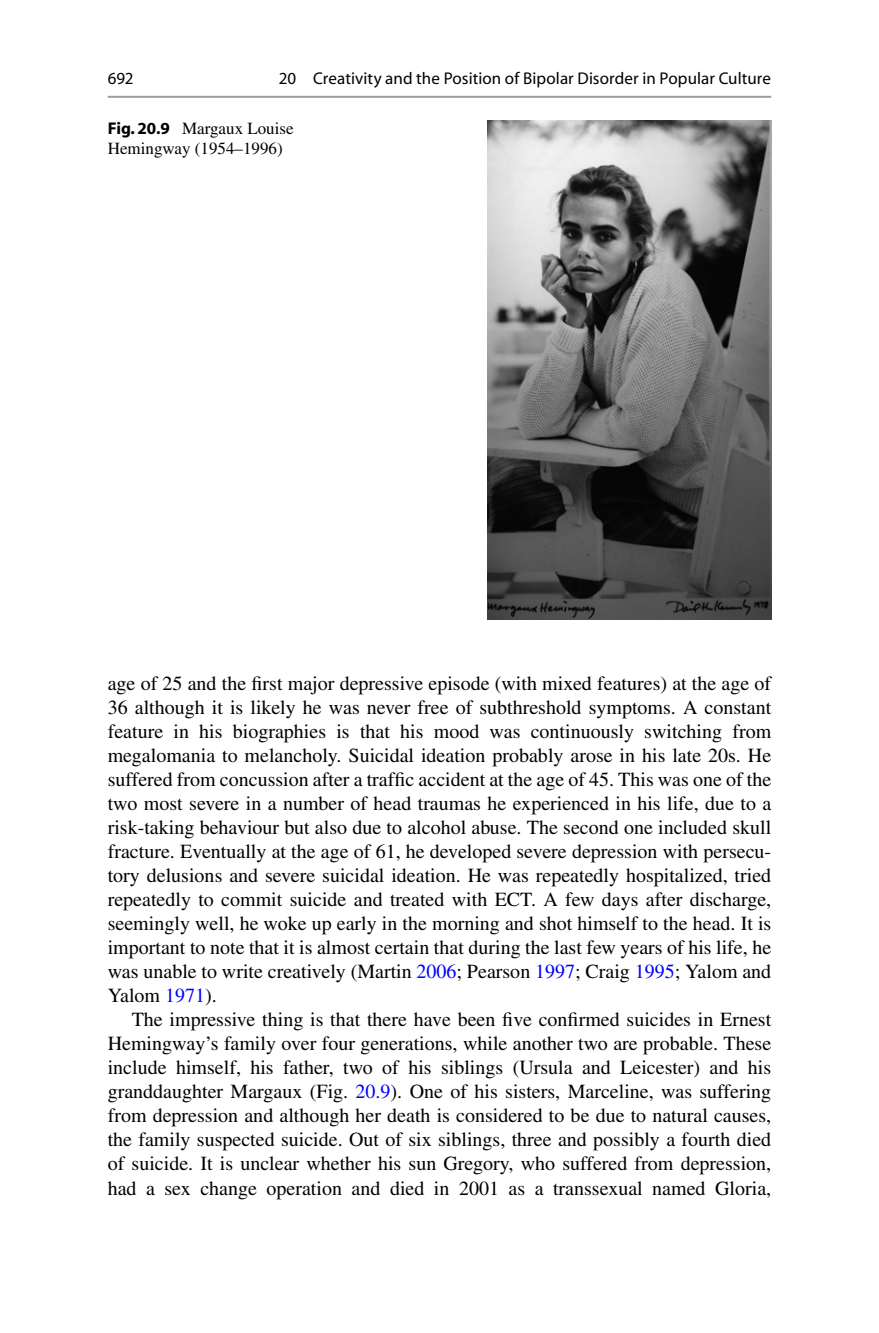
<style>
.page{position:relative;width:879px;height:1333px;background:#fff}
.page>*{position:absolute;margin:0;border:0;box-sizing:border-box;transform-origin:0 0}
.t1{font:20px/24px "Sqdjnq Pvvwrp Times";color:#000;text-align:justify}
.t2{font:17px "Jrylnt Xjlstk Myriad";letter-spacing:.005em;color:#000}
.t3{font:17px/20px "Sqdjnq Pvvwrp Times";color:#000}
.s1{font-family:"Lsrsrq Xkvlpy Myriad";font-weight:700}
.s2{color:#0000fa}
</style>
<div class="page">
<img style="left:487px;top:121px;width:284px;height:498px">
<hr style="left:108px;top:96px;width:663px;height:2px;background:#9c9c9c">
<p class="t2" style="left:108px;top:72px;width:27px">692</p>
<p class="t2" style="left:279px;top:72px;width:494px">20 Creativity and the Position of Bipolar Disorder in Popular Culture</p>
<p class="t3" style="left:108px;top:120px;width:187px"><span class="s1">Fig. 20.9</span> Margaux Louise<br>Hemingway (1954–1996)</p>
<p class="t1" style="left:108px;top:673px;width:665px">age of 25 and the first major depressive episode (with mixed features) at the age of 36 although it is likely he was never free of subthreshold symptoms. A constant feature in his biographies is that his mood was continuously switching from megalomania to melancholy. Suicidal ideation probably arose in his late 20s. He suffered from concussion after a traffic accident at the age of 45. This was one of the two most severe in a number of head traumas he experienced in his life, due to a risk- taking behaviour but also due to alcohol abuse. The second one included skull fracture. Eventually at the age of 61, he developed severe depression with persecu&shy;tory delusions and severe suicidal ideation. He was repeatedly hospitalized, tried repeatedly to commit suicide and treated with ECT. A few days after discharge, seemingly well, he woke up early in the morning and shot himself to the head. It is important to note that it is almost certain that during the last few years of his life, he was unable to write creatively (Martin <span class="s2">2006</span> ; Pearson <span class="s2">1997</span> ; Craig <span class="s2">1995</span> ; Yalom and Yalom <span class="s2">1971</span> ).</p>
<p class="t1" style="left:108px;top:1009px;width:665px;text-indent:24px">The impressive thing is that there have been five confirmed suicides in Ernest Hemingway’s family over four generations, while another two are probable. These include himself, his father, two of his siblings (Ursula and Leicester) and his granddaughter Margaux (Fig. <span class="s2">20.9</span> ). One of his sisters, Marceline, was suffering from depression and although her death is considered to be due to natural causes, the family suspected suicide. Out of six siblings, three and possibly a fourth died of suicide. It is unclear whether his sun Gregory, who suffered from depression, had a sex change operation and died in 2001 as a transsexual named Gloria,</p>
</div>
